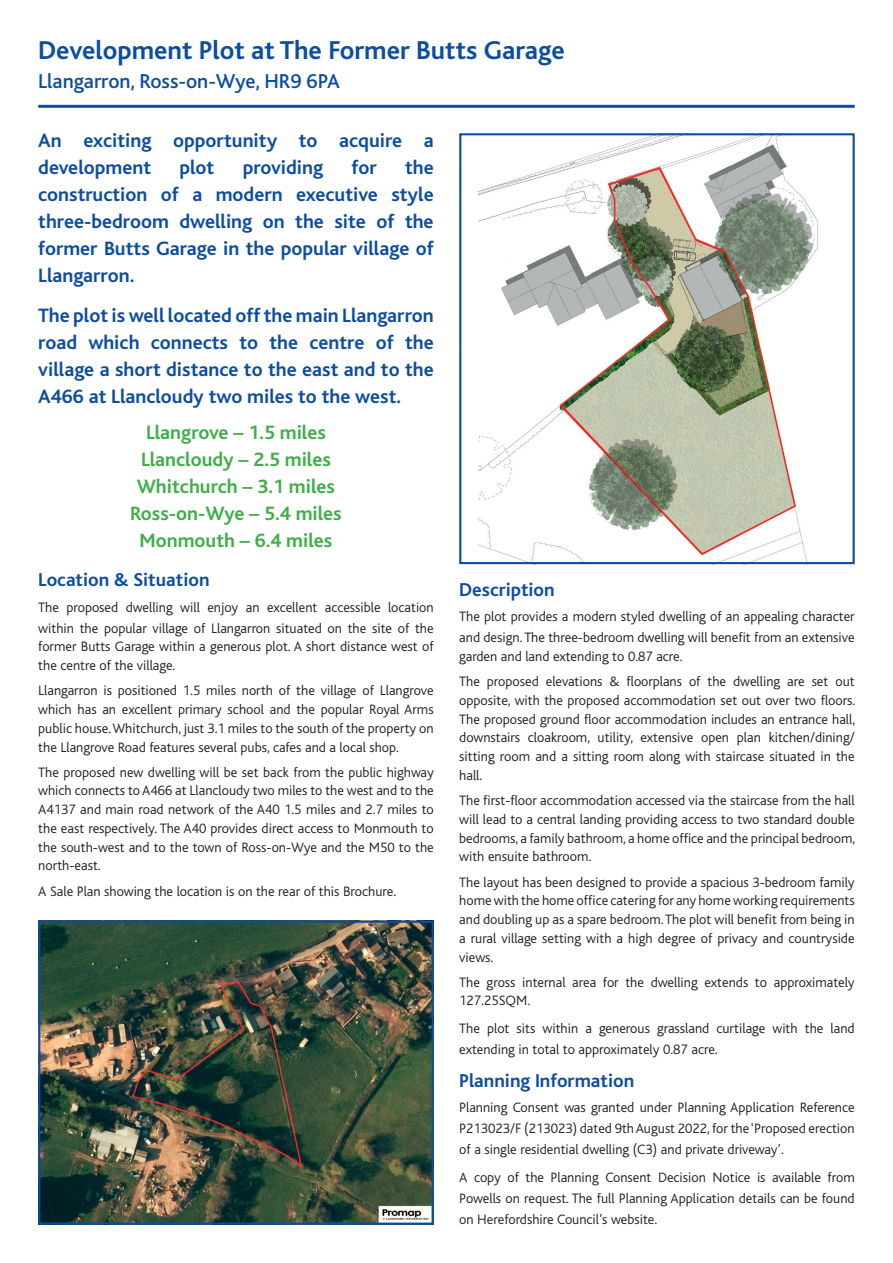
<style>
.page{position:relative;width:893px;height:1263px;background:#fff}
.page>*{position:absolute;margin:0;border:0;box-sizing:border-box;transform-origin:0 0}
.t1{font:700 27px "Bliss";color:#0d4da1}
.t2{font:500 21px "Bliss";color:#0d4da1}
.Headig{font:700 20.25px/27px "Bliss";color:#0d4da1;text-align:justify}
.Headig-2{font:700 20.25px "Bliss";color:#40ae49}
.Headig-3{font:700 19.5px "Bliss";color:#0d4da1}
.Body{font:300 14.25px/18.8px "Bliss";color:#231f20;text-align:justify}
</style>
<div class="page">
<img style="left:479px;top:136px;width:339px;height:425px">
<div style="left:459px;top:133px;width:396px;height:431px;border:2px solid #0d4da1"></div>
<hr style="left:38px;top:105px;width:817px;height:3px;background:#0d4da1">
<img style="left:41px;top:924px;width:390px;height:298px">
<div style="left:38px;top:921px;width:396px;height:304px;border:2px solid #0d4da1"></div>
<p class="t1" style="left:38px;top:36px;width:528px">Development Plot at The Former Butts Garage</p>
<p class="t2" style="left:38px;top:70px;width:303px">Llangarron, Ross-on-Wye, HR9 6PA</p>
<p class="Headig" style="left:38px;top:128px;width:397px">An exciting opportunity to acquire a development</p>
<p class="Headig" style="left:38px;top:155px;width:397px;text-indent:367px">the construction of a modern executive style three-bedroom dwelling on the site of the former Butts Garage in the popular village of Llangarron.</p>
<p class="Headig" style="left:38px;top:302px;width:397px">The plot is well located off the main Llangarron road which connects to the centre of the village a short distance to the east and to the A466 at Llancloudy two miles to the west.</p>
<p class="Headig-2" style="left:146px;top:421px;width:181px">Llangrove – 1.5 miles</p>
<p class="Headig-2" style="left:141px;top:448px;width:191px">Llancloudy – 2.5 miles</p>
<p class="Headig-2" style="left:137px;top:475px;width:200px">Whitchurch – 3.1 miles</p>
<p class="Headig-2" style="left:130px;top:502px;width:213px">Ross-on-Wye – 5.4 miles</p>
<p class="Headig-2" style="left:140px;top:529px;width:194px">Monmouth – 6.4 miles</p>
<p class="Headig-3" style="left:38px;top:570px;width:173px">Location &amp; Situation</p>
<p class="Body" style="left:38px;top:597px;width:397px;line-height:21px">The proposed dwelling will enjoy an excellent accessible location within the popular village of Llangarron situated on the site of the</p>
<p class="Body" style="left:38px;top:638px;width:397px">former Butts Garage within a generous plot. A short distance west of the centre of the village.</p>
<p class="Body" style="left:38px;top:681px;width:397px">Llangarron is positioned 1.5 miles north of the village of Llangrove which has an excellent primary school and the popular Royal Arms public house. Whitchurch, just 3.1 miles to the south of the property on the Llangrove Road features several pubs, cafes and a local shop.</p>
<p class="Body" style="left:38px;top:763px;width:397px">The proposed new dwelling will be set back from the public highway which connects to A466 at Llancloudy two miles to the west and to the A4137 and main road network of the A40 1.5 miles and 2.7 miles to the east respectively. The A40 provides direct access to Monmouth to the south-west and to the town of Ross-on-Wye and the M50 to the north-east.</p>
<p class="Body" style="left:38px;top:882px;width:359px">A Sale Plan showing the location is on the rear of this Brochure.</p>
<p class="Headig" style="left:179px;top:155px;width:36px">plot</p>
<p class="Headig" style="left:243px;top:155px;width:82px">providing</p>
<p class="Headig" style="left:352px;top:155px;width:27px">for</p>
<p class="Headig-3" style="left:459px;top:579px;width:97px">Description</p>
<p class="Body" style="left:459px;top:606px;width:397px;line-height:21px">The plot provides a modern styled dwelling of an appealing character and design. The three-bedroom dwelling will benefit from an extensive</p>
<p class="Body" style="left:459px;top:647px;width:225px">garden and land extending to 0.87 acre.</p>
<p class="Body" style="left:459px;top:672px;width:397px">The proposed elevations &amp; floorplans of the dwelling are set out opposite, with the proposed accommodation set out over two floors.<br>The proposed ground floor accommodation includes an entrance hall, downstairs cloakroom, utility, extensive open plan kitchen/dining/ sitting room and a sitting room along with staircase situated in the hall.</p>
<p class="Body" style="left:459px;top:791px;width:397px">The first-floor accommodation accessed via the staircase from the hall will lead to a central landing providing access to two standard double bedrooms, a family bathroom, a home office and the principal bedroom, with ensuite bathroom.</p>
<p class="Body" style="left:459px;top:873px;width:397px">The layout has been designed to provide a spacious 3-bedroom family home with the home office catering for any home working requirements and doubling up as a spare bedroom. The plot will benefit from being in a rural village setting with a high degree of privacy and countryside views.</p>
<p class="Body" style="left:459px;top:973px;width:397px">The gross internal area for the dwelling extends to approximately<br>127.25SQM.</p>
<p class="Body" style="left:459px;top:1018px;width:397px;line-height:21px">The plot sits within a generous grassland curtilage with the land extending in total to approximately 0.87 acre.</p>
<p class="Headig-3" style="left:459px;top:1070px;width:177px">Planning Information</p>
<p class="Body" style="left:459px;top:1097px;width:397px;line-height:21px">Planning Consent was granted under Planning Application Reference P213023/F (213023) dated 9th August 2022, for the ‘Proposed erection of a single residential dwelling (C3) and private driveway’.</p>
<p class="Body" style="left:459px;top:1167px;width:397px;line-height:21px">A copy of the Planning Consent Decision Notice is available from Powells on request. The full Planning Application details can be found on Herefordshire Council’s website.</p>
</div>
